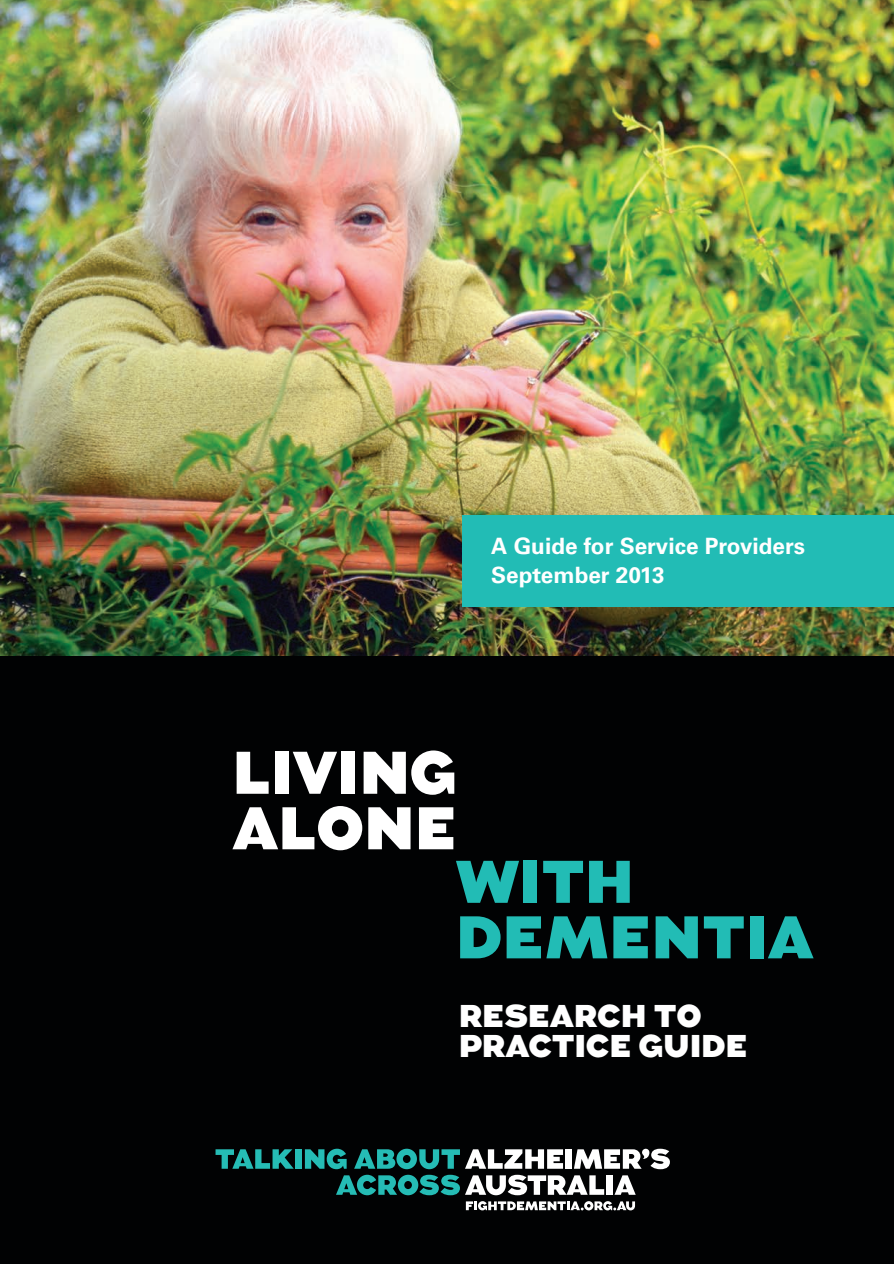
<style>
.page{position:relative;width:894px;height:1264px;background:#fff}
.page>*{position:absolute;margin:0;border:0;box-sizing:border-box;transform-origin:0 0}
.t1{font:900 60px/55.5px "Augustus";color:#22bcb5}
.t2{font:900 60px/55.5px "Augustus";color:#fff}
.t3{font:900 31.5px "Augustus";color:#fff}
.t4{font:700 22.5px/28.5px "Univers";color:#fff}
</style>
<div class="page">
<div style="left:0;top:647px;width:893px;height:617px;background:#010203"></div>
<img style="left:0;top:0;width:893px;height:655px">
<div style="left:462px;top:515px;width:431px;height:91px;background:#22bcb5"></div>
<svg style="left:466px;top:1201px;width:169px;height:9px"></svg>
<svg style="left:215px;top:1149px;width:78px;height:19px"></svg>
<div style="left:295px;top:1149px;width:6px;height:19px;background:#25bcb5"></div>
<svg style="left:305px;top:1148px;width:365px;height:47px"></svg>
<p class="t4" style="left:491px;top:532px;width:315px">A Guide for Service Providers<br>September 2013</p>
<h1 class="t2" style="left:232px;top:746px;width:226px">LIVING<br>ALONE</h1>
<h1 class="t1" style="left:456px;top:855px;width:46px">WITH<br>DEMENTIA</h1>
<h2 class="t3" style="left:458px;top:997px;width:48px">RESEARCH</h2>
<h2 class="t3" style="left:654px;top:997px;width:24px">TO</h2>
<h2 class="t3" style="left:458px;top:1027px;width:46px">PRACTICE</h2>
<h2 class="t3" style="left:639px;top:1027px;width:46px">GUIDE</h2>
</div>
